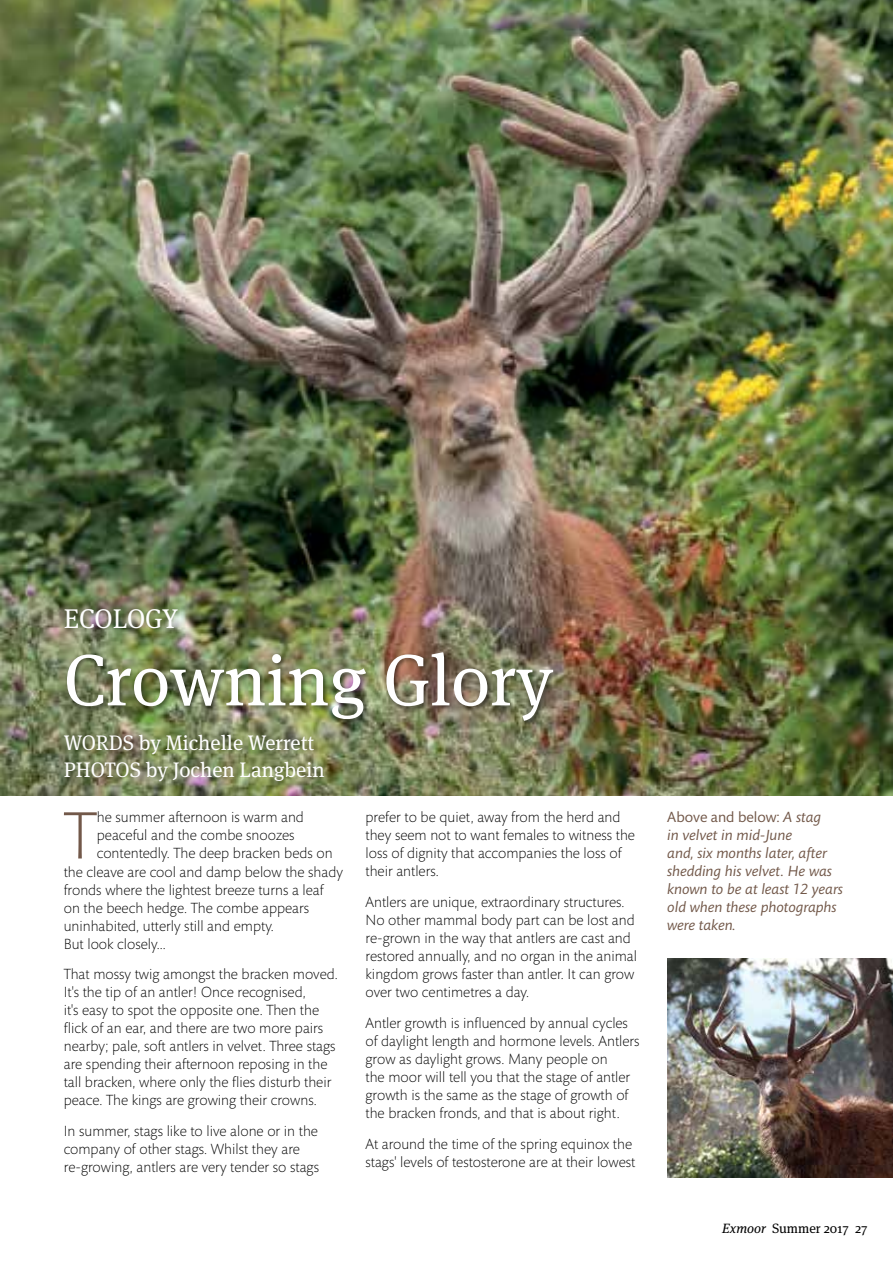
<style>
.page{position:relative;width:893px;height:1263px;background:#fff}
.page>*{position:absolute;margin:0;border:0;box-sizing:border-box;transform-origin:0 0}
.t1{font:72.6px "Meta Serif Pro";color:#fff}
.t2{font:300 68.25px "Mundo Sans Std";color:#725849}
.t3{font:27px "Meta Serif Pro";color:#fff}
.t4{font:21px/27px "Meta Serif Pro";color:#fff}
.t5{font:300 15px/18px "Mundo Sans Std";color:#000}
.t6{font:italic 15px/18px "Mundo Sans Std";color:#725849}
.t7{font:13.5px "Meta Serif Pro";color:#000}
.s1{font-style:normal}
.s2{font-style:italic}
</style>
<div class="page">
<img style="left:0;top:0;width:893px;height:795px">
<div style="left:65px;top:650px;width:495px;height:77px;background:#000;opacity:.5"></div>
<div style="left:58px;top:727px;width:274px;height:63px;background:#000;opacity:.2"></div>
<div style="left:59px;top:602px;width:127px;height:36px;background:#000;opacity:.5"></div>
<img style="left:667px;top:959px;width:226px;height:219px">
<h3 class="t3" style="left:64px;top:599px;width:116px">ECOLOGY</h3>
<h1 class="t1" style="left:64px;top:627px;width:491px">Crowning Glory</h1>
<h3 class="t4" style="left:64px;top:728px;width:262px">WORDS by Michelle Werrett<br>PHOTOS by Jochen Langbein</h3>
<h2 class="t2" style="left:64px;top:799px;width:35px">T</h2>
<p class="t5" style="left:97px;top:809px;width:209px">he summer afternoon is warm and</p>
<p class="t5" style="left:97px;top:827px;width:199px">peaceful and the combe snoozes</p>
<p class="t5" style="left:97px;top:845px;width:237px">contentedly. The deep bracken beds on</p>
<p class="t5" style="left:64px;top:863px;width:281px">the cleave are cool and damp below the shady</p>
<p class="t5" style="left:64px;top:881px;width:261px">fronds where the lightest breeze turns a leaf</p>
<p class="t5" style="left:64px;top:899px;width:247px">on the beech hedge. The combe appears</p>
<p class="t5" style="left:64px;top:917px;width:212px">uninhabited, utterly still and empty.</p>
<p class="t5" style="left:64px;top:935px;width:103px">But look closely...</p>
<p class="t5" style="left:64px;top:966px;width:276px">That mossy twig amongst the bracken moved.<br>It's the tip of an antler! Once recognised,<br>it's easy to spot the opposite one. Then the flick of an ear, and there are two more pairs nearby; pale, soft antlers in velvet. Three stags are spending their afternoon reposing in the tall bracken, where only the flies disturb their peace. The kings are growing their crowns.</p>
<p class="t5" style="left:64px;top:1122px;width:257px">In summer, stags like to live alone or in the company of other stags. Whilst they are re-growing, antlers are very tender so stags</p>
<p class="t5" style="left:366px;top:809px;width:271px">prefer to be quiet, away from the herd and they seem not to want females to witness the loss of dignity that accompanies the loss of their antlers.</p>
<p class="t5" style="left:366px;top:894px;width:273px">Antlers are unique, extraordinary structures.<br>No other mammal body part can be lost and re-grown in the way that antlers are cast and restored annually, and no organ in the animal kingdom grows faster than antler. It can grow over two centimetres a day.</p>
<p class="t5" style="left:366px;top:1014px;width:276px">Antler growth is influenced by annual cycles of daylight length and hormone levels. Antlers grow as daylight grows. Many people on<br>the moor will tell you that the stage of antler growth is the same as the stage of growth of the bracken fronds, and that is about right.</p>
<p class="t5" style="left:366px;top:1135px;width:271px">At around the time of the spring equinox the stags' levels of testosterone are at their lowest</p>
<p class="t6" style="left:667px;top:809px;width:177px"><span class="s1">Above and below:</span> A stag<br>in velvet in mid-June<br>and, six months later, after shedding his velvet. He was known to be at least 12 years old when these photographs were taken.</p>
<p class="t7" style="left:722px;top:1219px;width:147px"><span class="s2">Exmoor</span> Summer 2017 27</p>
</div>
